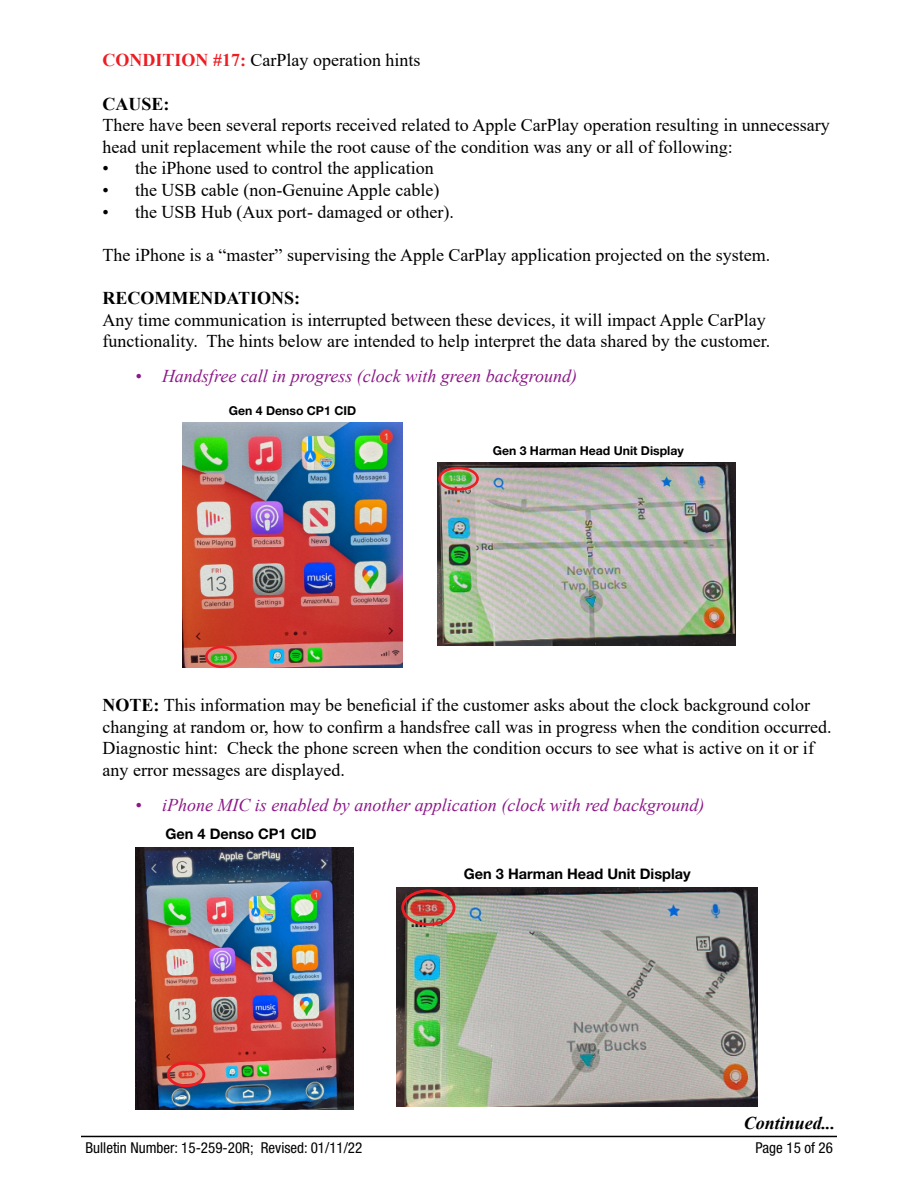
<style>
.page{position:relative;width:918px;height:1188px;background:#fff}
.page>*{position:absolute;margin:0;border:0;box-sizing:border-box;transform-origin:0 0}
.t1{font:18px/21.6px "Times New Roman";color:#000}
.t2{font:italic 18px "Times New Roman";color:#8c1888}
.t3{font:700 18px "Times New Roman";color:#000}
.t4{font:italic 700 18px "Times New Roman";color:#000}
.t5{font:condensed 15px "Helvetica Neue LT Std";color:#000}
.t6{font:700 14.55px "Helvetica Neue LT Std";color:#000}
.t7{font:700 12.3px "Helvetica Neue LT Std";color:#000}
.s1{font-weight:700;color:#ed1d24}
.s2{font-weight:700}
</style>
<div class="page">
<hr style="left:81px;top:1136px;width:756px;height:1px;background:#000">
<img style="left:183px;top:422px;width:219px;height:245px">
<div style="left:205px;top:646px;width:32px;height:22px;border:3px solid #ed1d24;border-radius:50%"></div>
<img style="left:437px;top:463px;width:298px;height:182px">
<div style="left:438px;top:467px;width:41px;height:24px;border:3px solid #ed1d24;border-radius:50%"></div>
<img style="left:135px;top:848px;width:219px;height:262px">
<img style="left:397px;top:888px;width:360px;height:218px">
<div style="left:167px;top:1061px;width:38px;height:26px;border:3px solid #ed1d24;border-radius:50%"></div>
<div style="left:401px;top:889px;width:54px;height:37px;border:3px solid #ed1d24;border-radius:50%"></div>
<p class="t1" style="left:103px;top:49px;width:320px"><span class="s1">CONDITION #17:</span> CarPlay operation hints</p>
<p class="t3" style="left:103px;top:91px;width:68px">CAUSE:</p>
<p class="t1" style="left:103px;top:114px;width:729px">There have been several reports received related to Apple CarPlay operation resulting in unnecessary head unit replacement while the root cause of the condition was any or all of following:</p>
<p class="t1" style="left:103px;top:157px;width:333px">• the iPhone used to control the application</p>
<p class="t1" style="left:103px;top:179px;width:338px">• the USB cable (non-Genuine Apple cable)</p>
<p class="t1" style="left:103px;top:200px;width:353px">• the USB Hub (Aux port- damaged or other).</p>
<p class="t1" style="left:103px;top:243px;width:669px">The iPhone is a “master” supervising the Apple CarPlay application projected on the system.</p>
<p class="t3" style="left:103px;top:285px;width:199px">RECOMMENDATIONS:</p>
<p class="t1" style="left:103px;top:308px;width:669px">Any time communication is interrupted between these devices, it will impact Apple CarPlay functionality. The hints below are intended to help interpret the data shared by the customer.</p>
<p class="t2" style="left:135px;top:364px;width:444px">• Handsfree call in progress (clock with green background)</p>
<p class="t7" style="left:229px;top:403px;width:129px">Gen 4 Denso CP1 CID</p>
<p class="t7" style="left:493px;top:443px;width:193px">Gen 3 Harman Head Unit Display</p>
<p class="t1" style="left:103px;top:694px;width:731px"><span class="s2">NOTE:</span> This information may be beneficial if the customer asks about the clock background color changing at random or, how to confirm a handsfree call was in progress when the condition occurred.<br>Diagnostic hint: Check the phone screen when the condition occurs to see what is active on it or if any error messages are displayed.</p>
<p class="t2" style="left:135px;top:793px;width:571px">• iPhone MIC is enabled by another application (clock with red background)</p>
<p class="t6" style="left:165px;top:824px;width:153px">Gen 4 Denso CP1 CID</p>
<p class="t6" style="left:464px;top:865px;width:228px">Gen 3 Harman Head Unit Display</p>
<p class="t4" style="left:744px;top:1111px;width:93px">Continued...</p>
<p class="t5" style="left:86px;top:1138px;width:278px">Bulletin Number: 15-259-20R; Revised: 01/11/22</p>
<p class="t5" style="left:756px;top:1138px;width:79px">Page 15 of 26</p>
</div>
